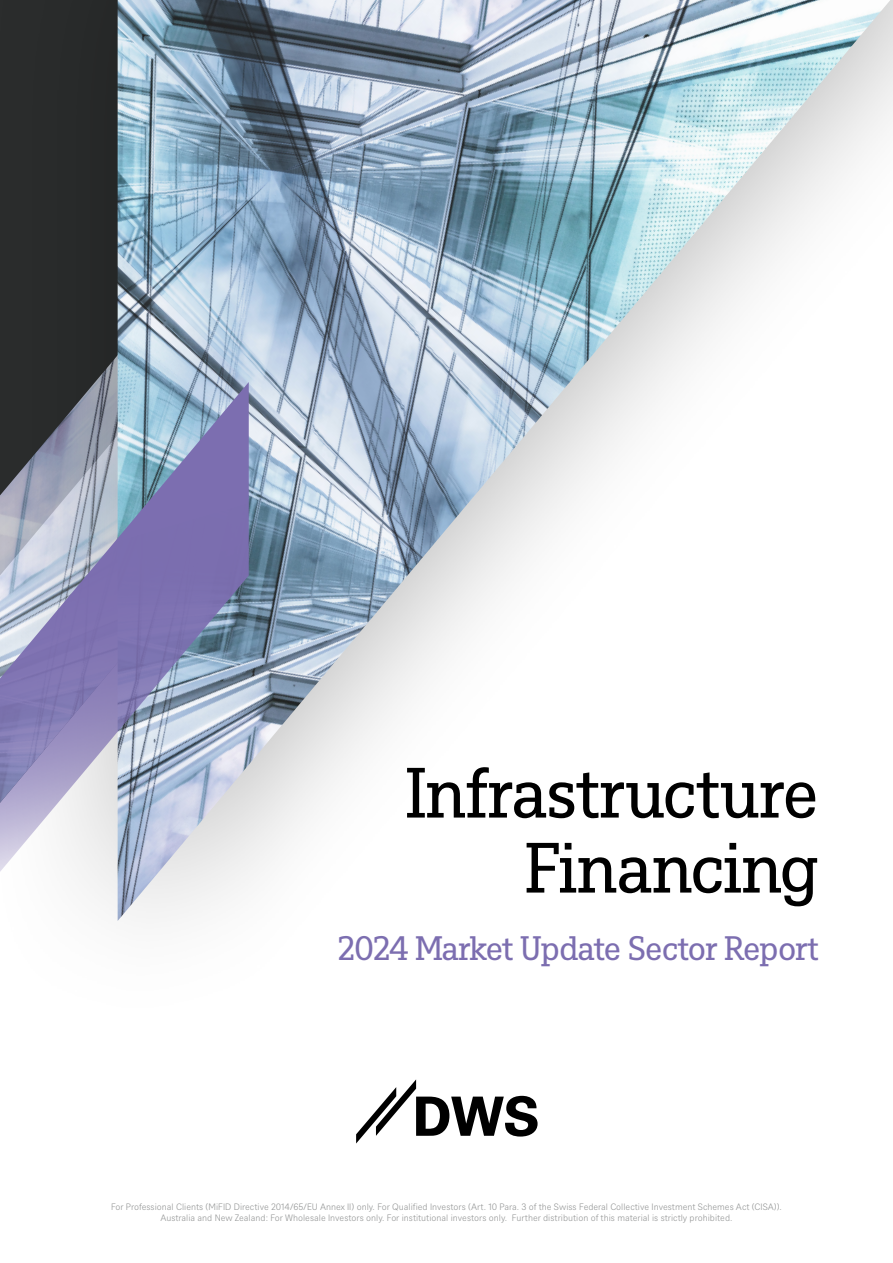
<style>
.page{position:relative;width:893px;height:1263px;background:#fff}
.page>*{position:absolute;margin:0;border:0;box-sizing:border-box;transform-origin:0 0}
.t1{font:69px/75px "DWS Slab";letter-spacing:-.02em;color:#000;text-align:right}
.t2{font:33px "DWS Slab";letter-spacing:-.035em;color:#7c6eb0}
.t3{font:300 9px/10.8px "DWS Sans";color:#919393;text-align:center}
</style>
<div class="page">
<div style="left:0;top:0;width:893px;height:1043px;background:#000;opacity:.3"></div>
<img style="left:118px;top:0;width:772px;height:921px">
<svg style="left:0;top:382px;width:249px;height:505px;background:#9da0bf"></svg>
<svg style="left:356px;top:1079px;width:182px;height:64px"></svg>
<h1 class="t1" style="left:406px;top:751px;width:414px">Infrastructure<br>Financing</h1>
<h2 class="t2" style="left:337px;top:926px;width:483px">2024 Market Update Sector Report</h2>
<p class="t3" style="left:111px;top:1201px;width:672px">For Professional Clients (MiFID Directive 2014/65/EU Annex II) only. For Qualified Investors (Art. 10 Para. 3 of the Swiss Federal Collective Investment Schemes Act (CISA)).<br>Australia and New Zealand: For Wholesale Investors only. For institutional investors only. Further distribution of this material is strictly prohibited.</p>
</div>
